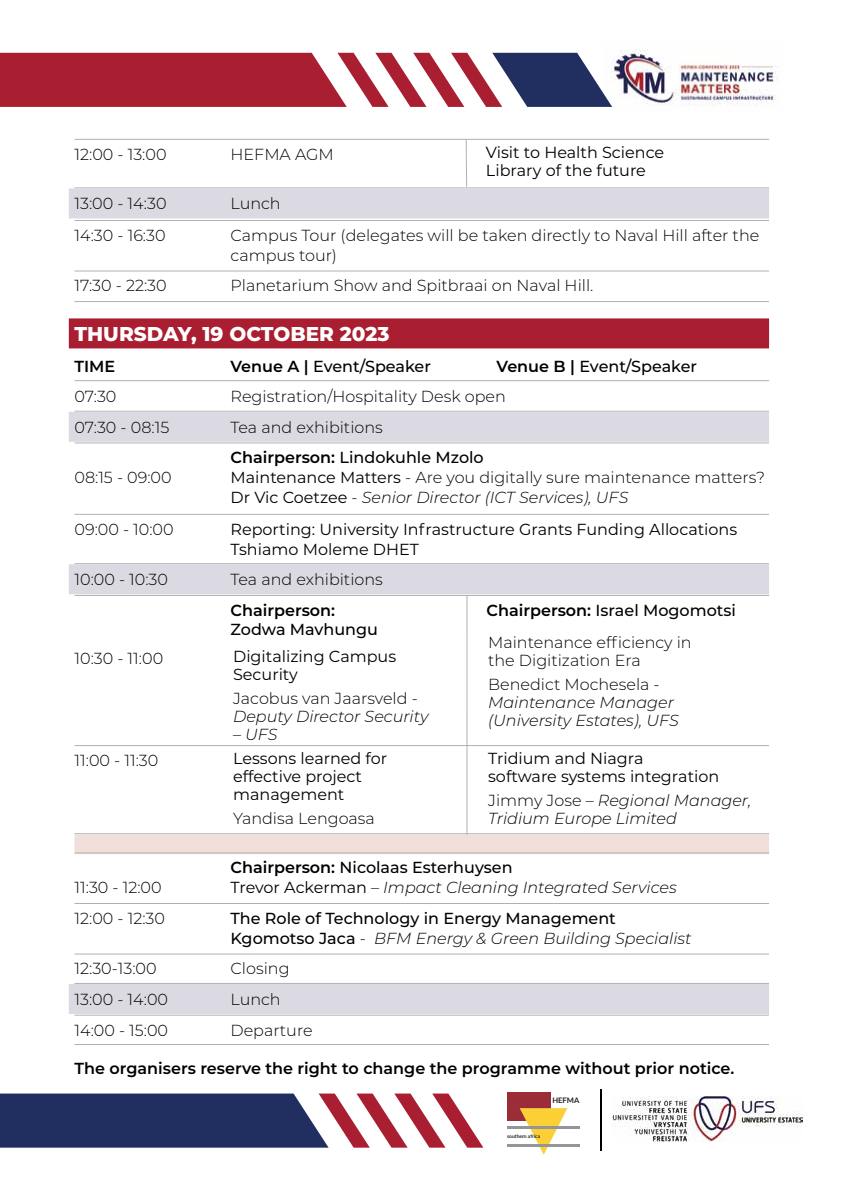
<style>
.page{position:relative;width:842px;height:1191px;background:#fff}
.page>*{position:absolute;margin:0;border:0;box-sizing:border-box;transform-origin:0 0}
.t1{font:800 20px "Montserrat";color:#fff}
.t2{font:300 16px/20px "Montserrat";color:#000}
.t3{font:16px/18px "Montserrat";color:#000}
.t4{font:500 16px/20px "Montserrat";color:#000}
.t5{font:italic 300 16px/18px "Montserrat";color:#000}
.t6{font:600 16px "Montserrat";color:#000}
.t7{font:700 7.6px "Lato";color:#221f20}
.t8{font:700 5px "Lato";color:#221f20}
.s1{font-weight:600}
.s2{font-weight:500}
.s3{font-weight:400}
.s4{font-style:italic}
.s5{font-style:normal}
.s6{font-weight:400;font-style:normal}
.s7{font-weight:300}
.s8{font-weight:300;font-style:italic}
</style>
<div class="page">
<hr style="left:74px;top:139px;width:695px;height:1px;background:#afb1b1">
<hr style="left:74px;top:187px;width:695px;height:1px;background:#afb1b1">
<div style="left:69px;top:188px;width:700px;height:30px;background:#dbd9e1"></div>
<hr style="left:74px;top:220px;width:695px;height:1px;background:#afb1b1">
<hr style="left:74px;top:270px;width:695px;height:1px;background:#afb1b1">
<hr style="left:74px;top:301px;width:695px;height:1px;background:#afb1b1">
<div style="left:69px;top:318px;width:700px;height:30px;background:#a91e30"></div>
<hr style="left:74px;top:380px;width:695px;height:1px;background:#afb1b1">
<hr style="left:74px;top:411px;width:695px;height:1px;background:#afb1b1">
<div style="left:69px;top:412px;width:700px;height:30px;background:#dbd9e1"></div>
<hr style="left:74px;top:442px;width:695px;height:1px;background:#afb1b1">
<hr style="left:74px;top:514px;width:695px;height:1px;background:#afb1b1">
<hr style="left:74px;top:563px;width:695px;height:1px;background:#afb1b1">
<div style="left:69px;top:564px;width:700px;height:30px;background:#dbd9e1"></div>
<hr style="left:74px;top:595px;width:695px;height:1px;background:#afb1b1">
<hr style="left:74px;top:745px;width:695px;height:1px;background:#afb1b1">
<hr style="left:74px;top:833px;width:695px;height:1px;background:#afb1b1">
<div style="left:74px;top:834px;width:695px;height:20px;background:#f0dfda"></div>
<hr style="left:74px;top:852px;width:695px;height:1px;background:#afb1b1">
<hr style="left:74px;top:903px;width:695px;height:1px;background:#afb1b1">
<hr style="left:74px;top:953px;width:695px;height:1px;background:#afb1b1">
<hr style="left:74px;top:983px;width:695px;height:1px;background:#afb1b1">
<div style="left:69px;top:984px;width:700px;height:30px;background:#dbd9e1"></div>
<hr style="left:74px;top:1014px;width:695px;height:1px;background:#afb1b1">
<hr style="left:74px;top:1044px;width:695px;height:1px;background:#afb1b1">
<hr style="left:466px;top:595px;width:1px;height:239px;background:#afb1b1">
<hr style="left:466px;top:139px;width:1px;height:48px;background:#afb1b1">
<img style="left:612px;top:1096px;width:191px;height:45px">
<div style="left:507px;top:1092px;width:44px;height:28px;background:#9a2d38"></div>
<svg style="left:520px;top:1108px;width:47px;height:46px"></svg>
<hr style="left:507px;top:1126px;width:72px;height:2px;background:#949598">
<hr style="left:507px;top:1144px;width:73px;height:2px;background:#949598">
<hr style="left:600px;top:1089px;width:1px;height:61px;background:#000">
<svg style="left:0;top:1093px;width:483px;height:54px"></svg>
<img style="left:612px;top:49px;width:167px;height:57px">
<svg style="left:0;top:53px;width:612px;height:54px"></svg>
<p class="t3" style="left:486px;top:142px;width:180px">Visit to Health Science<br>Library of the future</p>
<p class="t2" style="left:74px;top:143px;width:94px">12:00 - 13:00</p>
<p class="t2" style="left:230px;top:143px;width:105px">HEFMA AGM</p>
<p class="t2" style="left:74px;top:193px;width:94px">13:00 - 14:30</p>
<p class="t2" style="left:230px;top:193px;width:52px">Lunch</p>
<p class="t2" style="left:74px;top:225px;width:93px">14:30 - 16:30</p>
<p class="t2" style="left:230px;top:225px;width:530px">Campus Tour (delegates will be taken directly to Naval Hill after the campus tour)</p>
<p class="t2" style="left:74px;top:275px;width:94px">17:30 - 22:30</p>
<p class="t2" style="left:230px;top:275px;width:364px">Planetarium Show and Spitbraai on Naval Hill.</p>
<p class="t1" style="left:74px;top:319px;width:316px">THURSDAY, 19 OCTOBER 2023</p>
<p class="t6" style="left:74px;top:355px;width:42px">TIME</p>
<p class="t4" style="left:230px;top:355px;width:202px"><span class="s1">Venue A |</span> Event/Speaker</p>
<p class="t4" style="left:496px;top:355px;width:202px"><span class="s1">Venue B |</span> Event/Speaker</p>
<p class="t2" style="left:74px;top:386px;width:44px">07:30</p>
<p class="t2" style="left:230px;top:386px;width:277px">Registration/Hospitality Desk open</p>
<p class="t2" style="left:74px;top:416px;width:96px">07:30 - 08:15</p>
<p class="t2" style="left:230px;top:411px;width:255px;line-height:30.6px">Tea and exhibitions<br><span class="s1">Chairperson:</span> <span class="s2">Lindokuhle Mzolo</span></p>
<p class="t2" style="left:74px;top:467px;width:99px">08:15 - 09:00</p>
<p class="t2" style="left:230px;top:467px;width:536px"><span class="s3">Maintenance Matters</span> - Are you digitally sure maintenance matters?<br><span class="s3">Dr Vic Coetzee</span> <span class="s4">- Senior Director (ICT Services), UFS</span></p>
<p class="t2" style="left:74px;top:518px;width:101px">09:00 - 10:00</p>
<p class="t3" style="left:230px;top:518px;width:508px;line-height:20px">Reporting: University Infrastructure Grants Funding Allocations<br>Tshiamo Moleme DHET</p>
<p class="t2" style="left:74px;top:569px;width:95px">10:00 - 10:30</p>
<p class="t2" style="left:230px;top:569px;width:154px">Tea and exhibitions</p>
<p class="t6" style="left:230px;top:599px;width:106px">Chairperson:</p>
<p class="t4" style="left:486px;top:599px;width:251px"><span class="s1">Chairperson:</span> Israel Mogomotsi</p>
<p class="t4" style="left:230px;top:618px;width:149px">Zodwa Mavhungu</p>
<p class="t2" style="left:74px;top:648px;width:90px">10:30 - 11:00</p>
<p class="t2" style="left:488px;top:633px;width:205px;line-height:18px">Maintenance efficiency in the Digitization Era</p>
<p class="t2" style="left:488px;top:674px;width:173px">Benedict Mochesela -</p>
<p class="t5" style="left:488px;top:693px;width:192px">Maintenance Manager (University Estates), UFS</p>
<p class="t3" style="left:233px;top:646px;width:165px">Digitalizing Campus<br>Security</p>
<p class="t2" style="left:233px;top:687px;width:186px">Jacobus van Jaarsveld -</p>
<p class="t5" style="left:233px;top:706px;width:197px">Deputy Director Security</p>
<p class="t5" style="left:233px;top:724px;width:46px">– UFS</p>
<p class="t2" style="left:74px;top:749px;width:85px">11:00 - 11:30</p>
<p class="t3" style="left:233px;top:749px;width:156px">Lessons learned for effective project management</p>
<p class="t2" style="left:233px;top:808px;width:143px">Yandisa Lengoasa</p>
<p class="t3" style="left:488px;top:749px;width:233px">Tridium and Niagra<br>software systems integration</p>
<p class="t5" style="left:488px;top:791px;width:265px"><span class="s5">Jimmy Jose –</span> Regional Manager,<br>Tridium Europe Limited</p>
<p class="t4" style="left:230px;top:857px;width:284px"><span class="s1">Chairperson:</span> Nicolaas Esterhuysen</p>
<p class="t2" style="left:74px;top:876px;width:89px">11:30 - 12:00</p>
<p class="t5" style="left:230px;top:877px;width:448px"><span class="s6">Trevor Ackerman</span> <span class="s5">–</span> Impact Cleaning Integrated Services</p>
<p class="t2" style="left:74px;top:907px;width:92px">12:00 - 12:30</p>
<p class="t4" style="left:230px;top:907px;width:463px">The Role of Technology in Energy Management<br>Kgomotso Jaca <span class="s7">-</span> <span class="s8">BFM Energy &amp; Green Building Specialist</span></p>
<p class="t2" style="left:74px;top:958px;width:84px">12:30-13:00</p>
<p class="t2" style="left:230px;top:958px;width:61px">Closing</p>
<p class="t2" style="left:74px;top:988px;width:95px">13:00 - 14:00</p>
<p class="t2" style="left:230px;top:988px;width:52px">Lunch</p>
<p class="t2" style="left:74px;top:1019px;width:95px">14:00 - 15:00</p>
<p class="t2" style="left:230px;top:1019px;width:84px">Departure</p>
<p class="t6" style="left:74px;top:1057px;width:661px">The organisers reserve the right to change the programme without prior notice.</p>
<p class="t8" style="left:507px;top:1132px;width:35px">southern africa</p>
<p class="t7" style="left:552px;top:1094px;width:28px">HEFMA</p>
</div>
